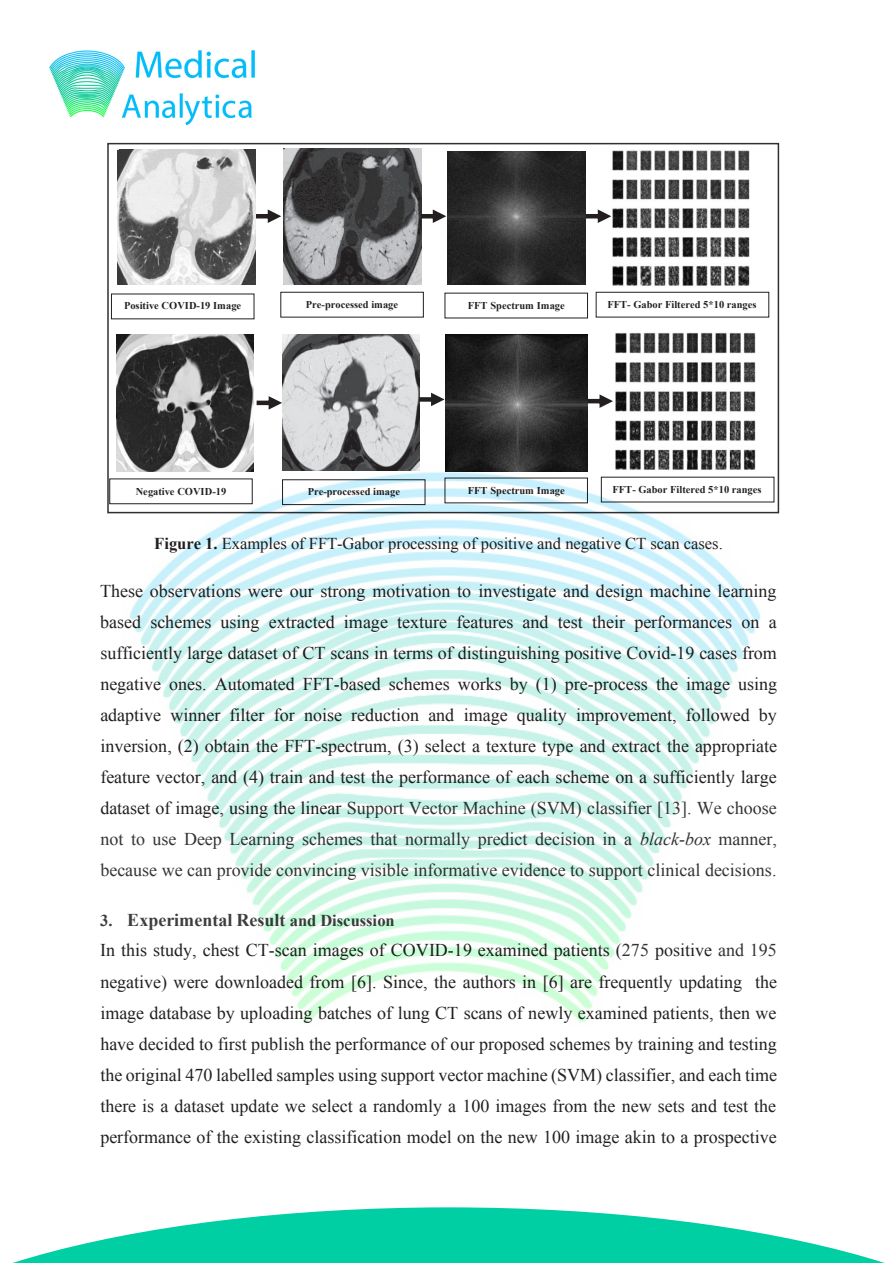
<style>
.page{position:relative;width:893px;height:1263px;background:#fff}
.page>*{position:absolute;margin:0;border:0;box-sizing:border-box;transform-origin:0 0}
.t1{font:18px/31px "Times New Roman";color:#231f20;text-align:justify}
.t2{font:16.5px "Times New Roman";color:#231f20}
.t3{font:700 10.5px "Times New Roman";color:#231f20}
.s1{font-weight:700}
.s2{color:#353435}
.s3{font-style:italic;color:#353435}
.s4{font-weight:700;font-size:16.5px;color:#3e3e3f}
.s5{font-weight:700;color:#3e3e3f}
</style>
<div class="page">
<img style="left:107px;top:342px;width:673px;height:681px">
<img style="left:49px;top:50px;width:206px;height:74px">
<img style="left:253px;top:300px;width:1px;height:13px">
<svg style="left:256px;top:209px;width:25px;height:14px"></svg>
<img style="left:447px;top:151px;width:139px;height:133px">
<img style="left:283px;top:149px;width:138px;height:135px">
<img style="left:118px;top:150px;width:138px;height:134px">
<img style="left:612px;top:150px;width:137px;height:136px">
<svg style="left:421px;top:209px;width:25px;height:14px"></svg>
<svg style="left:586px;top:209px;width:25px;height:14px"></svg>
<div style="left:280px;top:292px;width:144px;height:25px;border:1px solid #231f20"></div>
<img style="left:281px;top:298px;width:142px;height:13px">
<img style="left:445px;top:299px;width:1px;height:13px">
<div style="left:596px;top:292px;width:173px;height:25px;border:1px solid #231f20"></div>
<img style="left:597px;top:298px;width:171px;height:13px">
<div style="left:110px;top:479px;width:142px;height:25px;background:#fff"></div>
<div style="left:109px;top:478px;width:144px;height:26px;border:1px solid #231f20"></div>
<img style="left:110px;top:485px;width:142px;height:13px">
<svg style="left:284px;top:481px;width:139px;height:22px"></svg>
<div style="left:282px;top:479px;width:143px;height:26px;border:1px solid #231f20"></div>
<img style="left:283px;top:486px;width:142px;height:13px">
<svg style="left:447px;top:480px;width:139px;height:21px"></svg>
<img style="left:445px;top:484px;width:142px;height:13px">
<div style="left:601px;top:477px;width:173px;height:25px;background:#fff"></div>
<img style="left:614px;top:333px;width:142px;height:137px">
<img style="left:446px;top:335px;width:141px;height:137px">
<img style="left:283px;top:335px;width:136px;height:135px">
<img style="left:117px;top:335px;width:137px;height:137px">
<svg style="left:257px;top:396px;width:25px;height:14px"></svg>
<svg style="left:419px;top:393px;width:26px;height:13px"></svg>
<svg style="left:587px;top:394px;width:26px;height:14px"></svg>
<div style="left:107px;top:143px;width:672px;height:370px;border:2px solid #312f30"></div>
<svg style="left:13px;top:1207px;width:872px;height:56px;fill:#00cfa3"></svg>
<p class="t3" style="left:124px;top:299px;width:119px">Positive COVID-19 Image</p>
<p class="t3" style="left:306px;top:297px;width:94px">Pre-processed image</p>
<p class="t3" style="left:468px;top:298px;width:98px">FFT Spectrum Image</p>
<p class="t3" style="left:607px;top:297px;width:151px">FFT- Gabor Filtered 5*10 ranges</p>
<p class="t3" style="left:136px;top:484px;width:92px">Negative COVID-19</p>
<p class="t3" style="left:308px;top:485px;width:94px">Pre-processed image</p>
<p class="t3" style="left:468px;top:483px;width:98px">FFT Spectrum Image</p>
<p class="t3" style="left:612px;top:482px;width:151px">FFT- Gabor Filtered 5*10 ranges</p>
<p class="t2" style="left:154px;top:533px;width:570px"><span class="s1">Figure 1.</span> Examples of FFT-Gabor processing of positive and negative CT scan cases.</p>
<p class="t1" style="left:100px;top:575px;width:678px">These observations were our strong motivation to investigate and design machine learning based schemes using extracted image texture features and test their performances on a sufficiently large dataset of CT scans in terms of distinguishing positive Covid-19 cases from negative ones. Automated FFT-based schemes works by (1) pre-process the image using adaptive winner filter for noise reduction and image quality improvement, followed by inversion, (2) obtain the FFT-spectrum, (3) select a texture type and extract the appropriate feature vector, and (4) train and test the performance of each scheme on a sufficiently large dataset of image, using the linear <span class="s2">Support Vector Machine (SVM) classifier [13]. We choose not to use Deep Learning schemes that normally predict decision in a</span> <span class="s3">black-box</span> <span class="s2">manner, because we can provide convincing visible informative evidence to support clinical decisions.</span></p>
<p class="t1" style="left:100px;top:904px;width:678px;text-align:left"><span class="s4">3.</span> <span class="s5">Experimental Result</span> <span class="s4">and Discussion<br></span>In this study, chest CT-scan images of COVID-19 examined patients (<span class="s2">275</span> positive <span class="s2">and 195 </span>negative) were downloaded from [6]. Since, the authors in [6] are frequently updating the image database by uploading batches of lung CT scans of newly examined patients, then we have decided to first publish the performance of our proposed schemes by training and testing the original 470 labelled samples using support vector machine (SVM) classifier, and each time there is a dataset update we select a randomly a 100 images from the new sets and test the performance of the existing classification model on the new 100 image akin to a prospective</p>
</div>
